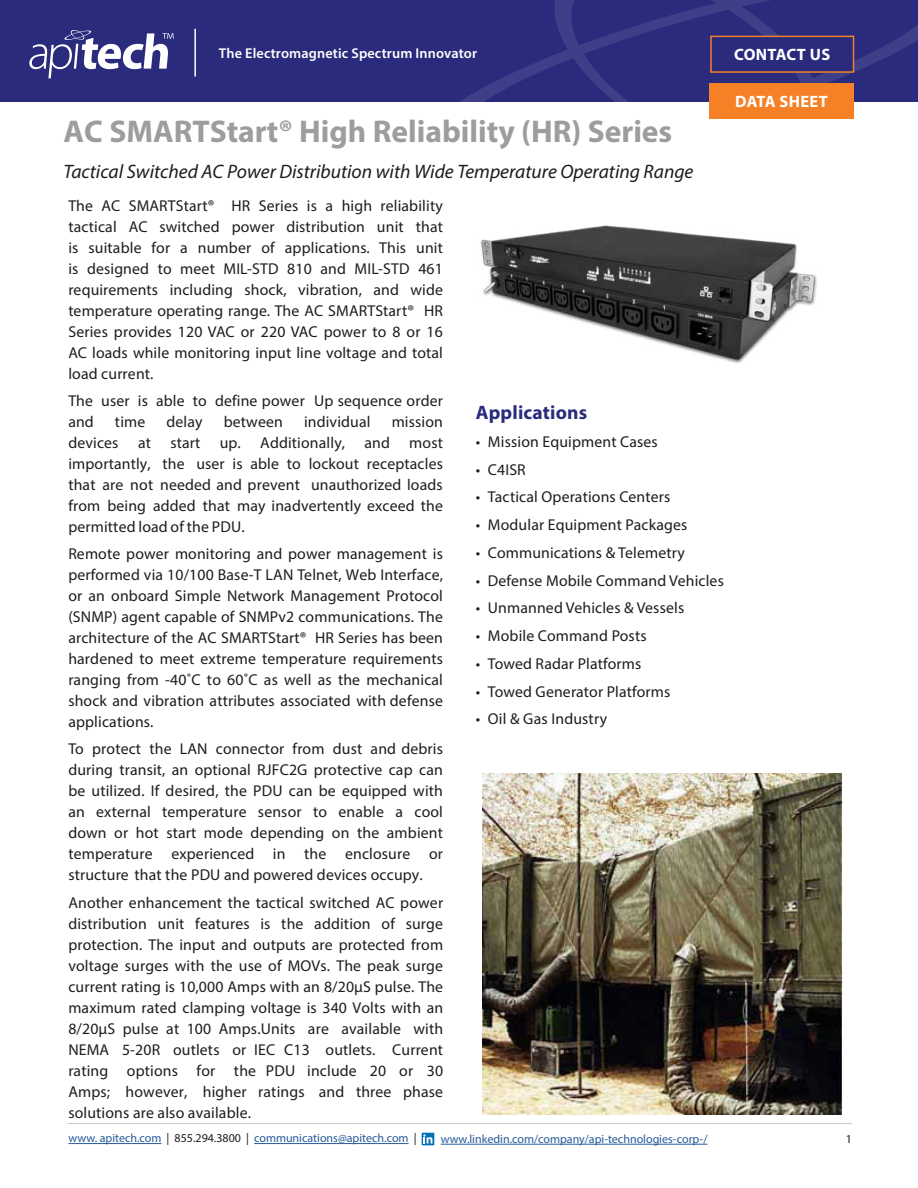
<style>
.page{position:relative;width:918px;height:1188px;background:#fff}
.page>*{position:absolute;margin:0;border:0;box-sizing:border-box;transform-origin:0 0}
.t1{font:700 31.5px "Myriad Pro";color:#9d9d9c}
.t2{font:italic 19.5px "Myriad Pro";color:#1d1d1b}
.t3{font:700 19.5px "Myriad Pro";letter-spacing:.01em;color:#2a2b7c}
.t4{font:700 16.5px "Myriad Pro";letter-spacing:.02em;color:#fff}
.t5{font:15.75px/21px "Myriad Pro";letter-spacing:.01em;color:#1d1d1b;text-align:justify}
.t6{font:600 14.25px "Myriad Pro";letter-spacing:.01em;color:#fff}
.t7{font:12px "Myriad Pro";color:#275b9b}
.t8{font:12px "Myriad Pro";color:#1d1d1b}
.s1{color:#1d1d1b}
</style>
<div class="page">
<div style="left:0;top:0;width:918px;height:102px;background:#2a2b7c"></div>
<svg style="left:460px;top:25px;width:458px;height:77px"></svg>
<svg style="left:539px;top:0;width:301px;height:119px"></svg>
<hr style="left:194px;top:29px;width:2px;height:47px;background:#fff">
<div style="left:710px;top:83px;width:144px;height:36px;background:#f58025"></div>
<svg style="left:29px;top:30px;width:145px;height:48px"></svg>
<hr style="left:68px;top:1123px;width:784px;height:1px;background:#c6c6c6">
<hr style="left:68px;top:1143px;width:94px;height:1px;background:#275b9b">
<hr style="left:254px;top:1143px;width:155px;height:1px;background:#275b9b">
<svg style="left:422px;top:1133px;width:12px;height:12px"></svg>
<svg style="left:423px;top:1134px;width:9px;height:9px"></svg>
<hr style="left:441px;top:1144px;width:266px;height:1px;background:#275b9b">
<div style="left:710px;top:36px;width:144px;height:37px;background:#2a2b7c;border:2px solid #f58025"></div>
<img style="left:481px;top:225px;width:336px;height:139px">
<img style="left:483px;top:773px;width:359px;height:342px">
<p class="t6" style="left:219px;top:44px;width:260px">The Electromagnetic Spectrum Innovator</p>
<p class="t4" style="left:734px;top:44px;width:98px">CONTACT US</p>
<h1 class="t1" style="left:64px;top:111px;width:610px">AC SMARTStart® High Reliability (HR) Series</h1>
<h3 class="t2" style="left:64px;top:159px;width:631px">Tactical Switched AC Power Distribution with Wide Temperature Operating Range</h3>
<p class="t5" style="left:68px;top:195px;width:376px">The AC SMARTStart® HR Series is a high reliability tactical AC switched power distribution unit that is suitable for a number of applications. This unit is designed to meet MIL-STD 810 and MIL-STD 461 requirements including shock, vibration, and wide temperature operating range. The AC SMARTStart® HR Series provides 120 VAC or 220 VAC power to 8 or 16<br>AC loads while monitoring input line voltage and total load current.</p>
<p class="t5" style="left:68px;top:389px;width:376px;line-height:21.6px">The user is able to define power Up sequence order and</p>
<h3 class="t3" style="left:476px;top:400px;width:113px">Applications</h3>
<p class="t5" style="left:476px;top:431px;width:184px">• Mission Equipment Cases</p>
<p class="t5" style="left:476px;top:459px;width:51px">• C4ISR</p>
<p class="t5" style="left:476px;top:486px;width:196px">• Tactical Operations Centers</p>
<p class="t5" style="left:476px;top:514px;width:213px">• Modular Equipment Packages</p>
<p class="t5" style="left:476px;top:542px;width:211px">• Communications &amp; Telemetry</p>
<p class="t5" style="left:476px;top:570px;width:250px">• Defense Mobile Command Vehicles</p>
<p class="t5" style="left:476px;top:597px;width:210px">• Unmanned Vehicles &amp; Vessels</p>
<p class="t5" style="left:476px;top:625px;width:172px">• Mobile Command Posts</p>
<p class="t5" style="left:476px;top:653px;width:167px">• Towed Radar Platforms</p>
<p class="t5" style="left:476px;top:681px;width:196px">• Towed Generator Platforms</p>
<p class="t5" style="left:476px;top:708px;width:133px">• Oil &amp; Gas Industry</p>
<p class="t5" style="left:115px;top:411px;width:32px">time</p>
<p class="t5" style="left:167px;top:411px;width:38px">delay</p>
<p class="t5" style="left:224px;top:411px;width:61px">between</p>
<p class="t5" style="left:304px;top:411px;width:68px">individual</p>
<p class="t5" style="left:68px;top:411px;width:376px;text-indent:323px">mission devices at start up. Additionally, and most importantly, the user is able to lockout receptacles that are not needed and prevent unauthorized loads from being added that may inadvertently exceed the permitted load of the PDU.</p>
<p class="t5" style="left:68px;top:543px;width:376px">Remote power monitoring and power management is performed via 10/100 Base-T LAN Telnet, Web Interface, or an onboard Simple Network Management Protocol (SNMP) agent capable of SNMPv2 communications. The architecture of the AC SMARTStart® HR Series has been hardened to meet extreme temperature requirements ranging from -40˚C to 60˚C as well as the mechanical shock and vibration attributes associated with defense applications.</p>
<p class="t5" style="left:68px;top:738px;width:376px">To protect the LAN connector from dust and debris during transit, an optional RJFC2G protective cap can be utilized. If desired, the PDU can be equipped with an external temperature sensor to enable a cool down or hot start mode depending on the ambient temperature experienced in the enclosure or structure that the PDU and powered devices occupy.</p>
<p class="t5" style="left:68px;top:892px;width:376px">Another enhancement the tactical switched AC power distribution unit features is the addition of surge protection. The input and outputs are protected from voltage surges with the use of MOVs. The peak surge current rating is 10,000 Amps with an 8/20μS pulse. The maximum rated clamping voltage is 340 Volts with an 8/20μS pulse at 100 Amps.Units are available with NEMA 5-20R outlets or IEC C13 outlets. Current rating options for the PDU include 20 or 30<br>Amps; however, higher ratings and three phase solutions are also available.</p>
<p class="t4" style="left:735px;top:91px;width:94px">DATA SHEET</p>
<p class="t7" style="left:68px;top:1131px;width:350px">www. apitech.com <span class="s1">| 855.294.3800 |</span> communications@apitech.com <span class="s1">|</span></p>
<p class="t7" style="left:441px;top:1132px;width:268px">www.linkedin.com/company/api-technologies-corp-/</p>
<p class="t8" style="left:846px;top:1132px;width:8px">1</p>
</div>
